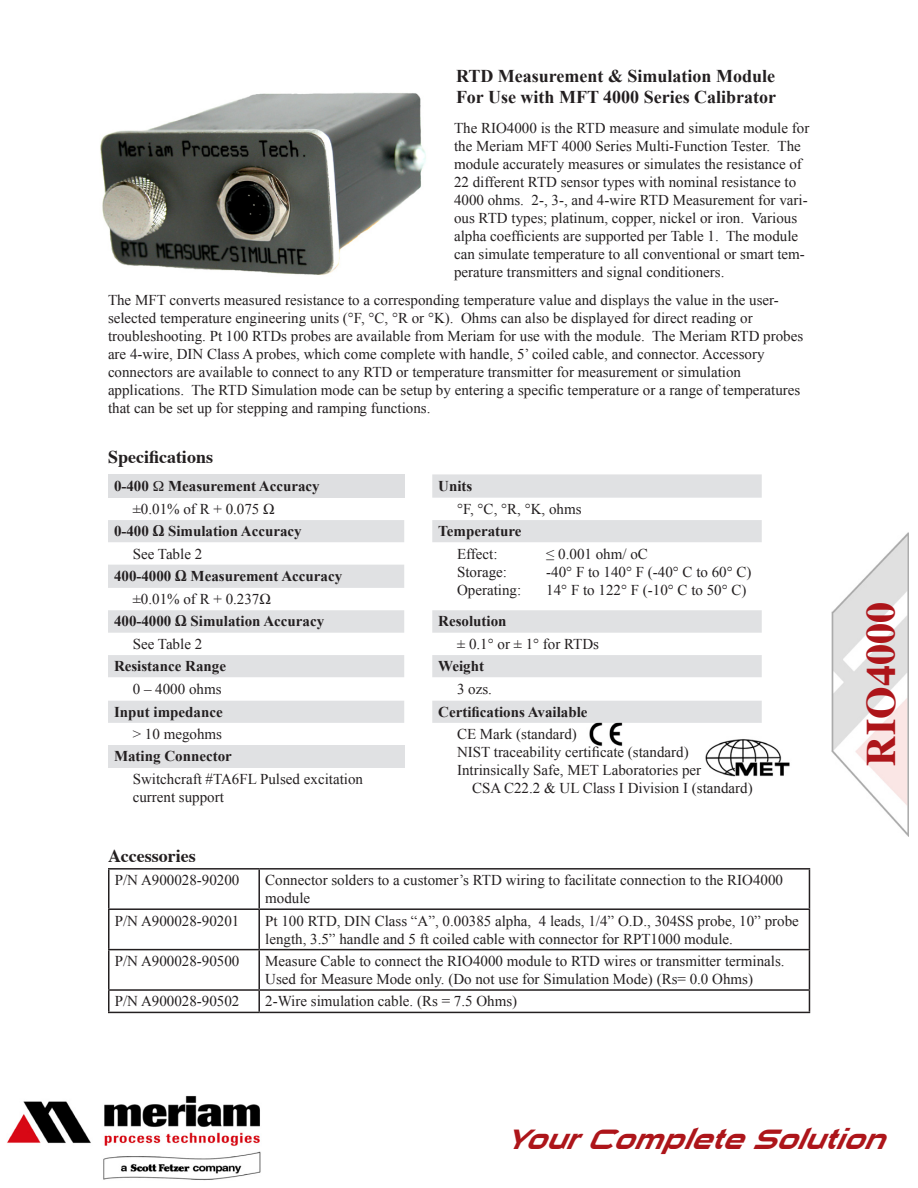
<style>
.page{position:relative;width:918px;height:1188px;background:#fff}
.page>*{position:absolute;margin:0;border:0;box-sizing:border-box;transform-origin:0 0}
.t1{font:700 42px "Times";color:#ad151a}
.t2{font:italic 27px "Sui Generis";color:#ad151a}
.t3{font:700 18px/21.6px "Times New Roman";color:#231f20}
.t4{font:700 18px "Times";color:#231f20}
.t5{font:15px/18px "Times New Roman";color:#231f20}
.t6{font:700 15px "Times New Roman";color:#231f20}
</style>
<div class="page">
<img style="left:705px;top:739px;width:85px;height:38px">
<img style="left:589px;top:723px;width:34px;height:24px">
<img style="left:100px;top:92px;width:326px;height:183px">
<img style="left:832px;top:532px;width:77px;height:305px">
<img style="left:7px;top:1095px;width:254px;height:85px">
<svg style="left:108px;top:474px;width:654px;height:249px"></svg>
<div style="left:108px;top:745px;width:296px;height:23px;background:#e0e1e3"></div>
<hr style="left:108px;top:868px;width:151px;height:2px;background:#231f20">
<hr style="left:108px;top:870px;width:2px;height:38px;background:#231f20">
<hr style="left:259px;top:868px;width:551px;height:2px;background:#231f20">
<hr style="left:258px;top:870px;width:2px;height:38px;background:#231f20">
<hr style="left:809px;top:870px;width:1px;height:38px;background:#231f20">
<hr style="left:108px;top:908px;width:151px;height:2px;background:#231f20">
<hr style="left:108px;top:910px;width:2px;height:39px;background:#231f20">
<hr style="left:259px;top:908px;width:551px;height:2px;background:#231f20">
<hr style="left:258px;top:910px;width:2px;height:39px;background:#231f20">
<hr style="left:809px;top:910px;width:1px;height:39px;background:#231f20">
<hr style="left:108px;top:949px;width:151px;height:1px;background:#231f20">
<hr style="left:108px;top:950px;width:2px;height:39px;background:#231f20">
<hr style="left:259px;top:949px;width:551px;height:1px;background:#231f20">
<hr style="left:258px;top:950px;width:2px;height:39px;background:#231f20">
<hr style="left:809px;top:950px;width:1px;height:39px;background:#231f20">
<hr style="left:108px;top:989px;width:151px;height:2px;background:#231f20">
<hr style="left:108px;top:991px;width:2px;height:21px;background:#231f20">
<hr style="left:259px;top:989px;width:551px;height:2px;background:#231f20">
<hr style="left:258px;top:991px;width:2px;height:21px;background:#231f20">
<svg style="left:809px;top:991px;width:1px;height:21px"></svg>
<hr style="left:108px;top:1012px;width:151px;height:1px;background:#231f20">
<hr style="left:259px;top:1012px;width:551px;height:1px;background:#231f20">
<svg style="left:153px;top:481px;width:11px;height:10px"></svg>
<p class="t3" style="left:456px;top:65px;width:322px">RTD Measurement &amp; Simulation Module<br>For Use with MFT 4000 Series Calibrator</p>
<p class="t5" style="left:454px;top:118px;width:357px">The RIO4000 is the RTD measure and simulate module for the Meriam MFT 4000 Series Multi-Function Tester. The module accurately measures or simulates the resistance of 22 different RTD sensor types with nominal resistance to 4000 ohms. 2-, 3-, and 4-wire RTD Measurement for vari&shy;ous RTD types; platinum, copper, nickel or iron. Various alpha coefficients are supported per Table 1. The module can simulate temperature to all conventional or smart tem&shy;perature transmitters and signal conditioners.</p>
<p class="t5" style="left:108px;top:291px;width:697px">The MFT converts measured resistance to a corresponding temperature value and displays the value in the user&shy;selected temperature engineering units (°F, °C, °R or °K). Ohms can also be displayed for direct reading or troubleshooting. Pt 100 RTDs probes are available from Meriam for use with the module. The Meriam RTD probes are 4-wire, DIN Class A probes, which come complete with handle, 5’ coiled cable, and connector. Accessory connectors are available to connect to any RTD or temperature transmitter for measurement or simulation applications. The RTD Simulation mode can be setup by entering a specific temperature or a range of temperatures that can be set up for stepping and ramping functions.</p>
<p class="t4" style="left:108px;top:445px;width:107px">Specifications</p>
<p class="t6" style="left:114px;top:477px;width:36px">0-400</p>
<p class="t6" style="left:168px;top:477px;width:153px">Measurement Accuracy</p>
<p class="t6" style="left:438px;top:477px;width:36px">Units</p>
<p class="t5" style="left:133px;top:500px;width:143px">±0.01% of R + 0.075 Ω</p>
<p class="t5" style="left:457px;top:500px;width:126px">°F, °C, °R, °K, ohms</p>
<p class="t6" style="left:114px;top:523px;width:189px">0-400 Ω Simulation Accuracy</p>
<p class="t6" style="left:438px;top:523px;width:85px">Temperature</p>
<p class="t5" style="left:133px;top:544px;width:71px">See Table 2</p>
<p class="t5" style="left:457px;top:544px;width:42px">Effect:</p>
<p class="t5" style="left:546px;top:544px;width:103px">≤ 0.001 ohm/ oC</p>
<p class="t5" style="left:457px;top:562px;width:51px">Storage:</p>
<p class="t5" style="left:546px;top:562px;width:207px">-40° F to 140° F (-40° C to 60° C)</p>
<p class="t5" style="left:457px;top:580px;width:66px">Operating:</p>
<p class="t5" style="left:546px;top:580px;width:202px">14° F to 122° F (-10° C to 50° C)</p>
<p class="t6" style="left:114px;top:567px;width:230px">400-4000 Ω Measurement Accuracy</p>
<p class="t5" style="left:133px;top:590px;width:140px">±0.01% of R + 0.237Ω</p>
<p class="t6" style="left:114px;top:613px;width:212px">400-4000 Ω Simulation Accuracy</p>
<p class="t6" style="left:438px;top:613px;width:70px">Resolution</p>
<p class="t5" style="left:133px;top:635px;width:71px">See Table 2</p>
<p class="t5" style="left:457px;top:635px;width:144px">± 0.1° or ± 1° for RTDs</p>
<p class="t6" style="left:114px;top:658px;width:114px">Resistance Range</p>
<p class="t6" style="left:438px;top:658px;width:47px">Weight</p>
<p class="t5" style="left:133px;top:679px;width:90px">0 – 4000 ohms</p>
<p class="t5" style="left:457px;top:679px;width:36px">3 ozs.</p>
<p class="t6" style="left:114px;top:703px;width:110px">Input impedance</p>
<p class="t6" style="left:438px;top:703px;width:151px">Certifications Available</p>
<p class="t5" style="left:133px;top:725px;width:91px">&gt; 10 megohms</p>
<p class="t5" style="left:457px;top:725px;width:121px">CE Mark (standard)</p>
<p class="t5" style="left:457px;top:743px;width:233px">NIST traceability certificate (standard)</p>
<p class="t5" style="left:457px;top:761px;width:246px">Intrinsically Safe, MET Laboratories per</p>
<p class="t5" style="left:472px;top:779px;width:282px">CSA C22.2 &amp; UL Class I Division I (standard)</p>
<p class="t6" style="left:114px;top:748px;width:119px">Mating Connector</p>
<p class="t5" style="left:133px;top:770px;width:232px">Switchcraft #TA6FL Pulsed excitation current support</p>
<p class="t4" style="left:108px;top:844px;width:89px">Accessories</p>
<p class="t5" style="left:115px;top:871px;width:126px">P/N A900028-90200</p>
<p class="t5" style="left:265px;top:871px;width:519px">Connector solders to a customer’s RTD wiring to facilitate connection to the RIO4000 module</p>
<p class="t5" style="left:115px;top:911px;width:126px">P/N A900028-90201</p>
<p class="t5" style="left:265px;top:911px;width:535px">Pt 100 RTD, DIN Class “A”, 0.00385 alpha, 4 leads, 1/4” O.D., 304SS probe, 10” probe length, 3.5” handle and 5 ft coiled cable with connector for RPT1000 module.</p>
<p class="t5" style="left:115px;top:952px;width:126px">P/N A900028-90500</p>
<p class="t5" style="left:265px;top:952px;width:521px">Measure Cable to connect the RIO4000 module to RTD wires or transmitter terminals.<br>Used for Measure Mode only. (Do not use for Simulation Mode) (Rs= 0.0 Ohms)</p>
<p class="t5" style="left:115px;top:992px;width:126px">P/N A900028-90502</p>
<p class="t5" style="left:265px;top:992px;width:254px">2-Wire simulation cable. (Rs = 7.5 Ohms)</p>
<h1 class="t1" style="left:853px;top:766px;width:165px;rotate:-90deg">RIO4000</h1>
<h2 class="t2" style="left:505px;top:1125px;width:393px">YourCompleteSolution</h2>
</div>
